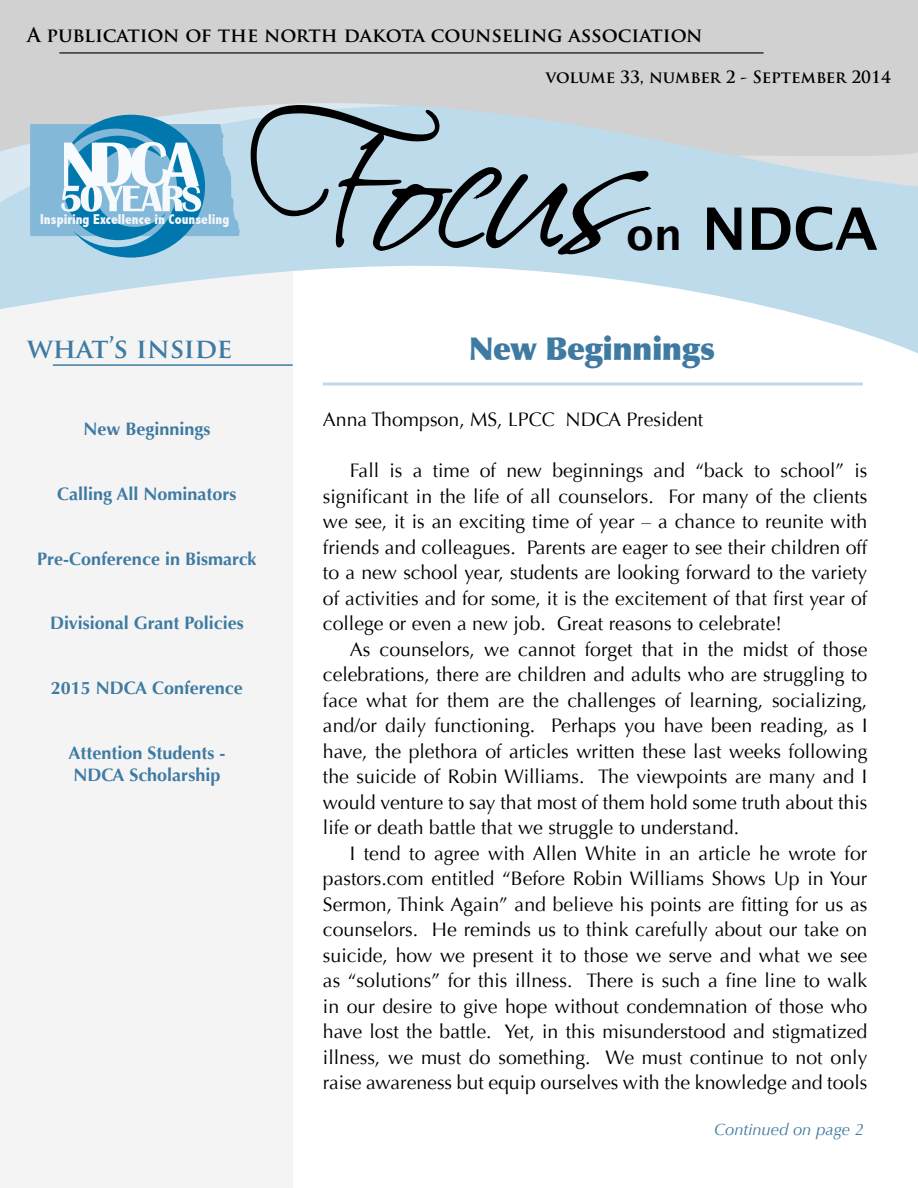
<style>
.page{position:relative;width:918px;height:1188px;background:#fff}
.page>*{position:absolute;margin:0;border:0;box-sizing:border-box;transform-origin:0 0}
.t1{font:181.95px "Scriptina";letter-spacing:-.08em;color:#000}
.t2{font:700 58.5px "Lucida Grande";color:#000}
.t3{font:900 31.5px "Optima";letter-spacing:-.02em;color:#3e7aa2}
.t4{font:700 27px "Trajan Pro";color:#3e7aa2}
.t5{font:19.5px/25.5px "Optima";color:#000;text-align:justify}
.t6{font:700 19.5px "Trajan Pro";color:#000}
.t7{font:700 18px/21.6px "Optima";color:#3e7aa2}
.t8{font:700 16.5px "Trajan Pro";color:#000}
.t9{font:italic 16.5px "Optima";color:#3e7aa2}
.t10{font:800 condensed 14.25px "Abadi";color:#f3f7fb}
.s1{font-size:43.5px}
</style>
<div class="page">
<div style="left:0;top:248px;width:293px;height:940px;background:#f4f4f4"></div>
<svg style="left:0;top:187px;width:918px;height:166px"></svg>
<div style="left:0;top:0;width:918px;height:187px;background:#d1d1d1"></div>
<svg style="left:726px;top:150px;width:192px;height:37px;background:#cfdbe2"></svg>
<hr style="left:59px;top:52px;width:705px;height:2px;background:#333">
<hr style="left:53px;top:364px;width:240px;height:2px;background:#3e7aa2">
<svg style="left:0;top:101px;width:654px;height:157px;background:#a5c4d5"></svg>
<svg style="left:323px;top:382px;width:540px;height:4px;background:#cee3ef"></svg>
<p class="t6" style="left:27px;top:22px;width:677px">A publication of the north dakota counseling association</p>
<p class="t8" style="left:546px;top:67px;width:347px">volume 33, number 2 - September 2014</p>
<h1 class="t1" style="left:249px;top:77px;width:401px">Focus</h1>
<h2 class="t2" style="left:626px;top:181px;width:253px"><span class="s1">on</span> NDCA</h2>
<p class="t10" style="left:40px;top:211px;width:191px">Inspiring Excellence in Counseling</p>
<h3 class="t4" style="left:27px;top:331px;width:207px">what’s inside</h3>
<p class="t7" style="left:83px;top:418px;width:129px">New Beginnings</p>
<p class="t7" style="left:57px;top:483px;width:181px">Calling All Nominators</p>
<p class="t7" style="left:37px;top:548px;width:221px">Pre-Conference in Bismarck</p>
<p class="t7" style="left:50px;top:613px;width:195px">Divisional Grant Policies</p>
<p class="t7" style="left:51px;top:678px;width:193px">2015 NDCA Conference</p>
<p class="t7" style="left:68px;top:742px;width:159px">Attention Students -<br>NDCA Scholarship</p>
<h3 class="t3" style="left:469px;top:330px;width:248px">New Beginnings</h3>
<p class="t5" style="left:323px;top:407px;width:382px">Anna Thompson, MS, LPCC NDCA President</p>
<p class="t5" style="left:323px;top:458px;width:546px;text-indent:27px">Fall is a time of new beginnings and “back to school” is significant in the life of all counselors. For many of the clients we see, it is an exciting time of year – a chance to reunite with friends and colleagues. Parents are eager to see their children off to a new school year, students are looking forward to the variety of activities and for some, it is the excitement of that first year of college or even a new job. Great reasons to celebrate!</p>
<p class="t5" style="left:323px;top:637px;width:546px;text-indent:27px">As counselors, we cannot forget that in the midst of those celebrations, there are children and adults who are struggling to face what for them are the challenges of learning, socializing, and/or daily functioning. Perhaps you have been reading, as I have, the plethora of articles written these last weeks following the suicide of Robin Williams. The viewpoints are many and I would venture to say that most of them hold some truth about this life or death battle that we struggle to understand.</p>
<p class="t5" style="left:323px;top:841px;width:546px;text-indent:27px">I tend to agree with Allen White in an article he wrote for pastors.com entitled “Before Robin Williams Shows Up in Your Sermon, Think Again” and believe his points are fitting for us as counselors. He reminds us to think carefully about our take on suicide, how we present it to those we serve and what we see as “solutions” for this illness. There is such a fine line to walk in our desire to give hope without condemnation of those who have lost the battle. Yet, in this misunderstood and stigmatized illness, we must do something. We must continue to not only raise awareness but equip ourselves with the knowledge and tools</p>
<p class="t9" style="left:714px;top:1120px;width:151px">Continued on page 2</p>
</div>
